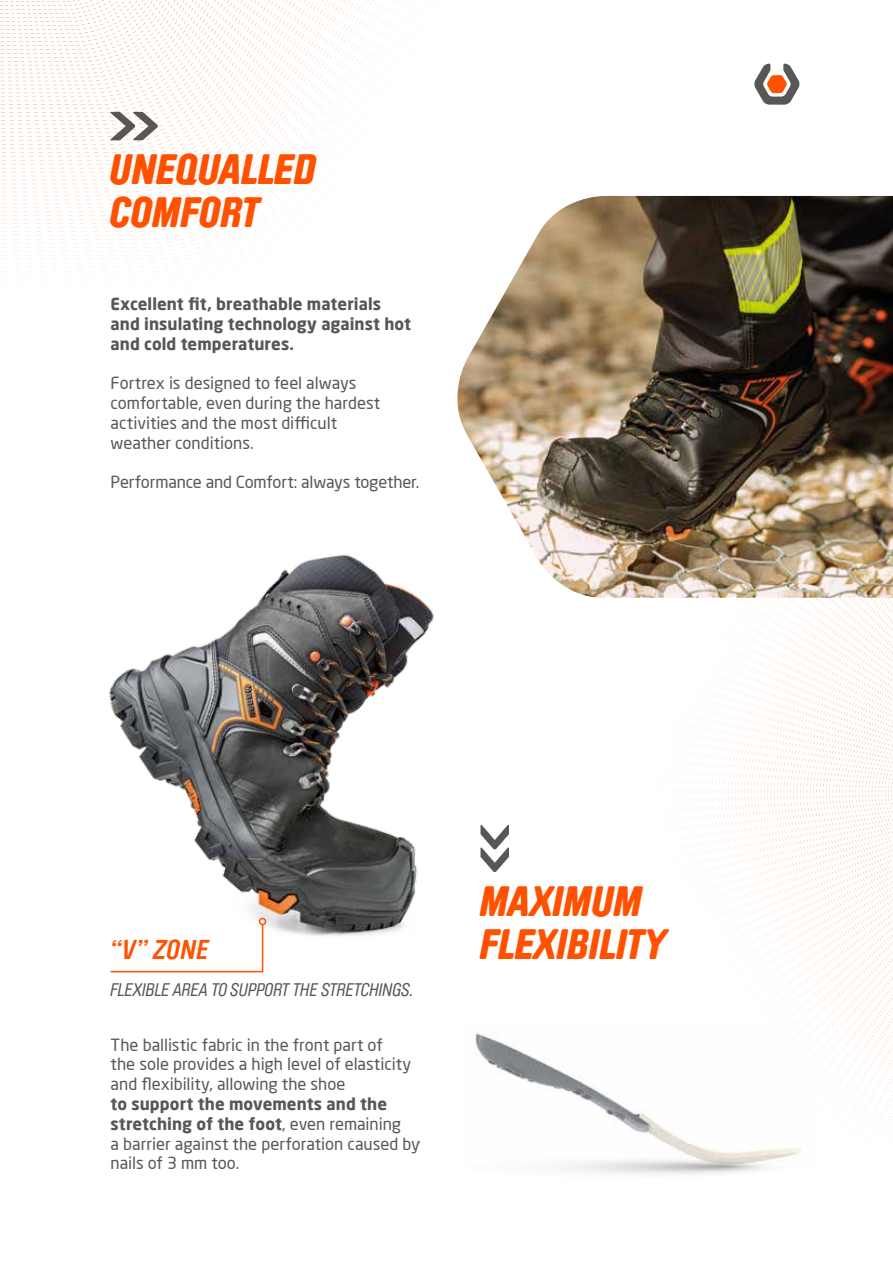
<style>
.page{position:relative;width:893px;height:1263px;background:#fff}
.page>*{position:absolute;margin:0;border:0;box-sizing:border-box;transform-origin:0 0}
.t1{font:italic 900 42px/43.5px "Brauer Neue";color:#ff5100}
.t2{font:italic 700 27px "Brauer Neue";color:#ff5100}
.t3{font:italic 18px "Brauer Neue";letter-spacing:-.015em;color:#575756}
.t4{font:16.5px/19.8px "Neo Sans Pro";color:#575756}
.t5{font:700 16.5px/19.8px "Neo Sans Pro";letter-spacing:.005em;color:#575756}
.s1{font-weight:700}
</style>
<div class="page">
<svg style="left:767px;top:604px;width:124px;height:451px"></svg>
<svg style="left:771px;top:604px;width:122px;height:448px"></svg>
<svg style="left:774px;top:598px;width:119px;height:451px"></svg>
<svg style="left:777px;top:598px;width:116px;height:448px"></svg>
<svg style="left:780px;top:598px;width:113px;height:445px"></svg>
<svg style="left:784px;top:598px;width:109px;height:441px"></svg>
<svg style="left:787px;top:598px;width:106px;height:438px"></svg>
<svg style="left:790px;top:598px;width:103px;height:435px"></svg>
<svg style="left:793px;top:598px;width:100px;height:432px"></svg>
<svg style="left:797px;top:598px;width:96px;height:429px"></svg>
<svg style="left:800px;top:598px;width:93px;height:426px"></svg>
<svg style="left:1px;top:0;width:364px;height:153px"></svg>
<svg style="left:1px;top:0;width:360px;height:149px"></svg>
<svg style="left:1px;top:0;width:355px;height:145px"></svg>
<svg style="left:754px;top:63px;width:45px;height:42px"></svg>
<svg style="left:480px;top:825px;width:29px;height:47px"></svg>
<img style="left:109px;top:554px;width:325px;height:382px">
<img style="left:475px;top:1023px;width:338px;height:149px">
<img style="left:457px;top:196px;width:436px;height:402px">
<svg style="left:109px;top:923px;width:155px;height:50px"></svg>
<div style="left:259px;top:918px;width:7px;height:7px;border:2px solid #ff5100;border-radius:50%"></div>
<svg style="left:0;top:0;width:339px;height:140px"></svg>
<h1 class="t1" style="left:111px;top:148px;width:207px">UNEQUALLED<br>COMFORT</h1>
<p class="t5" style="left:111px;top:294px;width:302px">Excellent fit, breathable materials and insulating technology against hot and cold temperatures.</p>
<p class="t4" style="left:111px;top:373px;width:271px">Fortrex is designed to feel always comfortable, even during the hardest activities and the most difficult weather conditions.</p>
<p class="t4" style="left:111px;top:472px;width:310px">Performance and Comfort: always together.</p>
<h1 class="t1" style="left:480px;top:879px;width:163px">MAXIMUM</h1>
<h2 class="t2" style="left:111px;top:934px;width:100px">“V” ZONE</h2>
<h1 class="t1" style="left:480px;top:923px;width:188px">FLEXIBILITY</h1>
<p class="t3" style="left:111px;top:979px;width:304px">FLEXIBLE AREA TO SUPPORT THE STRETCHINGS.</p>
<p class="t4" style="left:111px;top:1034px;width:302px">The ballistic fabric in the front part of the sole provides a high level of elasticity and flexibility, allowing the shoe</p>
<p class="t4" style="left:111px;top:1094px;width:311px"><span class="s1">to support the movements and the stretching of the foot</span>, even remaining<br>a barrier against the perforation caused by nails of 3 mm too.</p>
</div>
